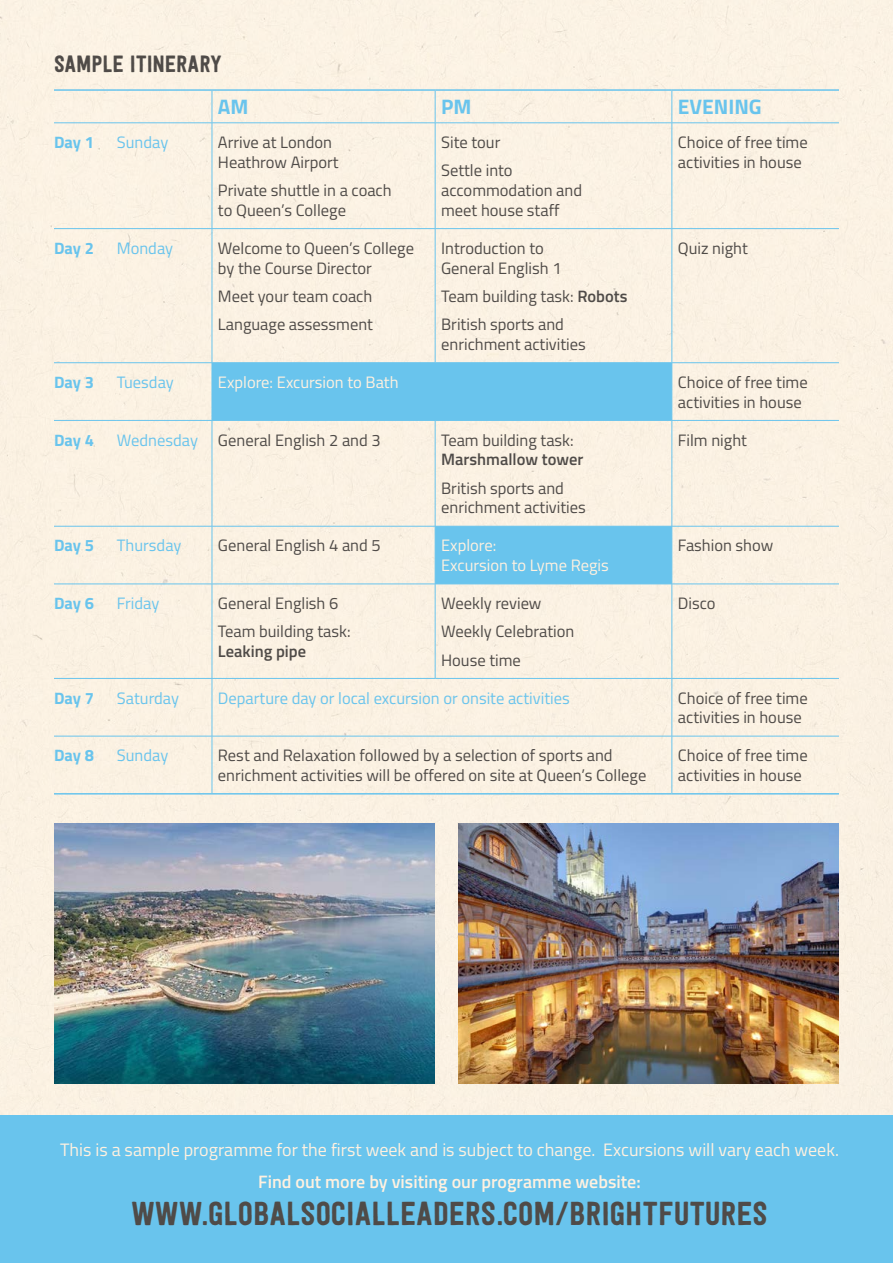
<style>
.page{position:relative;width:893px;height:1263px;background:#fff}
.page>*{position:absolute;margin:0;border:0;box-sizing:border-box;transform-origin:0 0}
.t1{font:33px "Festivo Letters No 1";color:#4f4b48}
.t2{font:23.4px "Festivo Letters No 1";letter-spacing:-.005em;color:#4f4b48}
.t3{font:700 21px "Titillium";color:#69c4ed}
.t4{font:18px "Titillium";color:#fff1e0}
.t5{font:600 18px "Titillium";color:#fff1e0}
.t6{font:16.5px/19.8px "Titillium";color:#4f4b48}
.t7{font:16.5px "Titillium";color:#69c4ed}
.t8{font:16.5px/19.8px "Titillium";color:#fff1e0}
.t9{font:700 16.5px "Titillium";letter-spacing:-.005em;color:#69c4ed}
.t10{font:600 16.5px "Titillium";color:#4f4b48}
.s1{font-weight:600}
.s2{color:#69c4ed}
</style>
<div class="page">
<div style="left:0;top:0;width:893px;height:1115px;background:#fbf2e3"></div>
<div style="left:0;top:1115px;width:893px;height:148px;background:#69c4ed"></div>
<svg style="left:213px;top:363px;width:459px;height:221px;background:#c0dfe6"></svg>
<hr style="left:54px;top:89px;width:63px;height:2px;background:#69c4ed">
<hr style="left:117px;top:89px;width:95px;height:2px;background:#69c4ed">
<hr style="left:212px;top:91px;width:1px;height:32px;background:#69c4ed">
<hr style="left:212px;top:89px;width:223px;height:2px;background:#69c4ed">
<hr style="left:435px;top:89px;width:237px;height:2px;background:#69c4ed">
<hr style="left:435px;top:91px;width:1px;height:32px;background:#69c4ed">
<hr style="left:672px;top:91px;width:1px;height:32px;background:#69c4ed">
<hr style="left:672px;top:89px;width:167px;height:2px;background:#69c4ed">
<hr style="left:54px;top:123px;width:63px;height:1px;background:#69c4ed">
<hr style="left:117px;top:123px;width:95px;height:1px;background:#69c4ed">
<hr style="left:212px;top:123px;width:1px;height:105px;background:#69c4ed">
<hr style="left:212px;top:123px;width:223px;height:1px;background:#69c4ed">
<hr style="left:435px;top:123px;width:237px;height:1px;background:#69c4ed">
<hr style="left:435px;top:123px;width:1px;height:105px;background:#69c4ed">
<hr style="left:672px;top:123px;width:1px;height:105px;background:#69c4ed">
<hr style="left:672px;top:123px;width:167px;height:1px;background:#69c4ed">
<hr style="left:54px;top:228px;width:63px;height:1px;background:#69c4ed">
<hr style="left:117px;top:228px;width:95px;height:1px;background:#69c4ed">
<hr style="left:212px;top:229px;width:1px;height:133px;background:#69c4ed">
<hr style="left:212px;top:228px;width:223px;height:1px;background:#69c4ed">
<hr style="left:435px;top:229px;width:1px;height:133px;background:#69c4ed">
<hr style="left:435px;top:228px;width:237px;height:1px;background:#69c4ed">
<hr style="left:672px;top:229px;width:1px;height:133px;background:#69c4ed">
<hr style="left:672px;top:228px;width:167px;height:1px;background:#69c4ed">
<hr style="left:54px;top:362px;width:63px;height:1px;background:#69c4ed">
<hr style="left:117px;top:362px;width:95px;height:1px;background:#69c4ed">
<hr style="left:212px;top:363px;width:1px;height:57px;background:#69c4ed">
<hr style="left:212px;top:362px;width:223px;height:1px;background:#69c4ed">
<hr style="left:435px;top:362px;width:237px;height:1px;background:#69c4ed">
<hr style="left:672px;top:363px;width:1px;height:57px;background:#69c4ed">
<hr style="left:672px;top:362px;width:167px;height:1px;background:#69c4ed">
<hr style="left:54px;top:420px;width:63px;height:1px;background:#69c4ed">
<hr style="left:117px;top:420px;width:95px;height:1px;background:#69c4ed">
<hr style="left:212px;top:421px;width:1px;height:105px;background:#69c4ed">
<hr style="left:212px;top:420px;width:223px;height:1px;background:#69c4ed">
<hr style="left:435px;top:420px;width:237px;height:1px;background:#69c4ed">
<hr style="left:435px;top:421px;width:1px;height:105px;background:#69c4ed">
<hr style="left:672px;top:421px;width:1px;height:105px;background:#69c4ed">
<hr style="left:672px;top:420px;width:167px;height:1px;background:#69c4ed">
<hr style="left:54px;top:526px;width:63px;height:1px;background:#69c4ed">
<hr style="left:54px;top:584px;width:63px;height:1px;background:#69c4ed">
<hr style="left:54px;top:678px;width:63px;height:1px;background:#69c4ed">
<hr style="left:54px;top:736px;width:63px;height:1px;background:#69c4ed">
<hr style="left:117px;top:526px;width:95px;height:1px;background:#69c4ed">
<hr style="left:117px;top:584px;width:95px;height:1px;background:#69c4ed">
<hr style="left:117px;top:678px;width:95px;height:1px;background:#69c4ed">
<hr style="left:117px;top:736px;width:95px;height:1px;background:#69c4ed">
<hr style="left:212px;top:526px;width:1px;height:58px;background:#69c4ed">
<hr style="left:212px;top:584px;width:1px;height:94px;background:#69c4ed">
<hr style="left:212px;top:679px;width:1px;height:57px;background:#69c4ed">
<hr style="left:212px;top:736px;width:1px;height:57px;background:#69c4ed">
<hr style="left:212px;top:526px;width:223px;height:1px;background:#69c4ed">
<hr style="left:435px;top:526px;width:237px;height:1px;background:#69c4ed">
<hr style="left:435px;top:526px;width:1px;height:58px;background:#69c4ed">
<hr style="left:435px;top:584px;width:1px;height:94px;background:#69c4ed">
<hr style="left:212px;top:584px;width:223px;height:1px;background:#69c4ed">
<hr style="left:435px;top:584px;width:237px;height:1px;background:#69c4ed">
<hr style="left:212px;top:678px;width:223px;height:1px;background:#69c4ed">
<hr style="left:435px;top:678px;width:237px;height:1px;background:#69c4ed">
<hr style="left:212px;top:736px;width:223px;height:1px;background:#69c4ed">
<hr style="left:435px;top:736px;width:237px;height:1px;background:#69c4ed">
<hr style="left:672px;top:526px;width:1px;height:58px;background:#69c4ed">
<hr style="left:672px;top:584px;width:1px;height:94px;background:#69c4ed">
<hr style="left:672px;top:679px;width:1px;height:57px;background:#69c4ed">
<hr style="left:672px;top:736px;width:1px;height:57px;background:#69c4ed">
<hr style="left:672px;top:526px;width:167px;height:1px;background:#69c4ed">
<hr style="left:672px;top:584px;width:167px;height:1px;background:#69c4ed">
<hr style="left:672px;top:678px;width:167px;height:1px;background:#69c4ed">
<hr style="left:672px;top:736px;width:167px;height:1px;background:#69c4ed">
<hr style="left:54px;top:793px;width:63px;height:1px;background:#69c4ed">
<hr style="left:117px;top:793px;width:95px;height:1px;background:#69c4ed">
<hr style="left:212px;top:793px;width:223px;height:1px;background:#69c4ed">
<hr style="left:435px;top:793px;width:237px;height:1px;background:#69c4ed">
<hr style="left:672px;top:793px;width:167px;height:1px;background:#69c4ed">
<img style="left:54px;top:824px;width:381px;height:259px">
<img style="left:458px;top:824px;width:381px;height:259px">
<h2 class="t2" style="left:54px;top:50px;width:170px">SAMPLE ITINERARY</h2>
<p class="t3" style="left:218px;top:91px;width:32px">AM</p>
<p class="t3" style="left:441px;top:91px;width:32px">PM</p>
<p class="t3" style="left:678px;top:91px;width:85px">EVENING</p>
<p class="t9" style="left:54px;top:130px;width:41px">Day 1</p>
<p class="t7" style="left:117px;top:130px;width:53px">Sunday</p>
<p class="t6" style="left:218px;top:131px;width:122px">Arrive at London<br>Heathrow Airport</p>
<p class="t6" style="left:218px;top:180px;width:175px">Private shuttle in a coach to Queen’s College</p>
<p class="t9" style="left:54px;top:235px;width:41px">Day 2</p>
<p class="t7" style="left:117px;top:236px;width:58px">Monday</p>
<p class="t6" style="left:218px;top:237px;width:198px">Welcome to Queen’s College by the Course Director</p>
<p class="t6" style="left:218px;top:281px;width:156px;line-height:28.3px">Meet your team coach<br>Language assessment</p>
<p class="t6" style="left:441px;top:127px;width:73px;line-height:28.3px">Site tour<br>Settle into</p>
<p class="t6" style="left:441px;top:180px;width:142px">accommodation and meet house staff</p>
<p class="t6" style="left:441px;top:237px;width:122px">Introduction to<br>General English 1</p>
<p class="t6" style="left:441px;top:281px;width:188px;line-height:28.3px">Team building task: <span class="s1">Robots<br></span>British sports and</p>
<p class="t6" style="left:441px;top:333px;width:146px">enrichment activities</p>
<p class="t6" style="left:678px;top:131px;width:131px">Choice of free time activities in house</p>
<p class="t6" style="left:678px;top:237px;width:71px">Quiz night</p>
<p class="t9" style="left:54px;top:369px;width:41px">Day 3</p>
<p class="t7" style="left:117px;top:370px;width:58px">Tuesday</p>
<p class="t8" style="left:218px;top:371px;width:182px">Explore: Excursion to Bath</p>
<p class="t6" style="left:678px;top:371px;width:131px">Choice of free time activities in house</p>
<p class="t9" style="left:54px;top:427px;width:41px">Day 4</p>
<p class="t6" style="left:117px;top:429px;width:265px"><span class="s2">Wednesday</span> General English 2 and 3</p>
<p class="t6" style="left:441px;top:429px;width:134px">Team building task:</p>
<p class="t10" style="left:441px;top:447px;width:144px">Marshmallow tower</p>
<p class="t6" style="left:441px;top:477px;width:146px">British sports and enrichment activities</p>
<p class="t6" style="left:678px;top:429px;width:71px">Film night</p>
<p class="t9" style="left:54px;top:533px;width:41px">Day 5</p>
<p class="t7" style="left:117px;top:533px;width:66px">Thursday</p>
<p class="t6" style="left:218px;top:535px;width:164px">General English 4 and 5</p>
<p class="t8" style="left:441px;top:535px;width:169px">Explore:<br>Excursion to Lyme Regis</p>
<p class="t6" style="left:678px;top:535px;width:97px">Fashion show</p>
<p class="t9" style="left:54px;top:591px;width:41px">Day 6</p>
<p class="t7" style="left:117px;top:591px;width:44px">Friday</p>
<p class="t6" style="left:218px;top:588px;width:134px;line-height:28.3px">General English 6<br>Team building task:</p>
<p class="t10" style="left:218px;top:639px;width:90px">Leaking pipe</p>
<p class="t6" style="left:441px;top:588px;width:135px;line-height:28.3px">Weekly review<br>Weekly Celebration<br>House time</p>
<p class="t6" style="left:678px;top:592px;width:39px">Disco</p>
<p class="t9" style="left:54px;top:685px;width:41px">Day 7</p>
<p class="t7" style="left:117px;top:686px;width:64px">Saturday</p>
<p class="t7" style="left:218px;top:686px;width:353px">Departure day or local excursion or onsite activities</p>
<p class="t6" style="left:678px;top:687px;width:131px">Choice of free time activities in house</p>
<p class="t9" style="left:54px;top:743px;width:41px">Day 8</p>
<p class="t7" style="left:117px;top:743px;width:53px">Sunday</p>
<p class="t6" style="left:218px;top:745px;width:430px">Rest and Relaxation followed by a selection of sports and enrichment activities will be offered on site at Queen’s College</p>
<p class="t6" style="left:678px;top:745px;width:131px">Choice of free time activities in house</p>
<p class="t4" style="left:60px;top:1136px;width:780px">This is a sample programme for the first week and is subject to change. Excursions will vary each week.</p>
<p class="t5" style="left:258px;top:1168px;width:384px">Find out more by visiting our programme website:</p>
<h1 class="t1" style="left:131px;top:1194px;width:638px">WWW.GLOBALSOCIALLEADERS.COM/BRIGHTFUTURES</h1>
</div>
